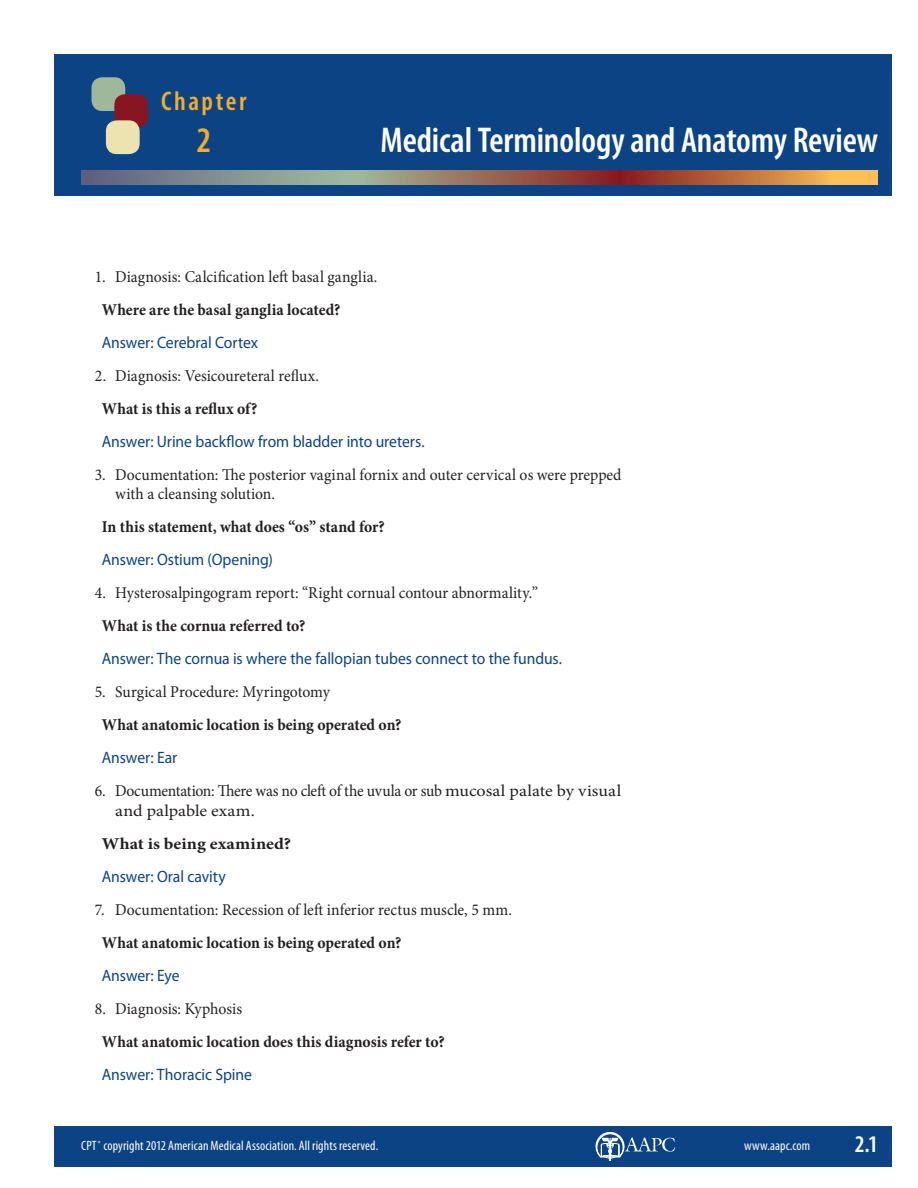
<style>
.page{position:relative;width:918px;height:1188px;background:#fff}
.page>*{position:absolute;margin:0;border:0;box-sizing:border-box;transform-origin:0 0}
.t1{font:600 condensed 36px "Myriad Pro";letter-spacing:-.005em;color:#fff}
.t2{font:600 condensed 36px "Myriad Pro";color:#f1ae2c}
.t3{font:600 condensed 27px "Myriad Pro";letter-spacing:.095em;color:#f1ae2c}
.t4{font:600 condensed 24px "Myriad Pro";color:#fff}
.t5{font:16.5px/19.5px "Minion Pro";color:#231f20;scale:.95 1}
.t6{font:700 16.5px "Minion Pro";color:#231f20;scale:.95 1}
.t7{font:16.5px "Myriad Pro";color:#0c4384;scale:.95 1}
.t8{font:700 16.5px "Minion Pro";color:#231f20;scale:1.09 1}
.t9{font:condensed 13.5px "Myriad Pro";letter-spacing:.01em;color:#fff}
</style>
<div class="page">
<div style="left:54px;top:1126px;width:837px;height:40px;background:#0c4384"></div>
<svg style="left:596px;top:1132px;width:79px;height:29px"></svg>
<div style="left:54px;top:54px;width:837px;height:142px;background:#0c4384"></div>
<div style="left:92px;top:77px;width:33px;height:34px;background:#9fb89c;border-radius:11px"></div>
<div style="left:114px;top:94px;width:34px;height:34px;background:#871622;border-radius:11px"></div>
<div style="left:106px;top:120px;width:34px;height:34px;background:#ece3b0;border-radius:11px"></div>
<svg style="left:81px;top:171px;width:797px;height:13px;background:#9e7a63"></svg>
<h2 class="t3" style="left:161px;top:90px;width:87px">Chapter</h2>
<h1 class="t2" style="left:196px;top:126px;width:16px">2</h1>
<h1 class="t1" style="left:381px;top:126px;width:499px">Medical Terminology and Anatomy Review</h1>
<p class="t5" style="left:95px;top:268px;width:299px">1. Diagnosis: Calcification left basal ganglia.</p>
<p class="t6" style="left:102px;top:303px;width:253px">Where are the basal ganglia located?</p>
<p class="t7" style="left:102px;top:336px;width:166px">Answer: Cerebral Cortex</p>
<p class="t5" style="left:95px;top:367px;width:237px">2. Diagnosis: Vesicoureteral reflux.</p>
<p class="t6" style="left:102px;top:402px;width:165px">What is this a reflux of?</p>
<p class="t7" style="left:102px;top:435px;width:341px">Answer: Urine backflow from bladder into ureters.</p>
<p class="t5" style="left:115px;top:466px;width:534px;text-indent:-20px">3. Documentation: The posterior vaginal fornix and outer cervical os were prepped with a cleansing solution.</p>
<p class="t6" style="left:102px;top:521px;width:299px">In this statement, what does “os” stand for?</p>
<p class="t7" style="left:102px;top:554px;width:182px">Answer: Ostium (Opening)</p>
<p class="t5" style="left:95px;top:585px;width:468px">4. Hysterosalpingogram report: “Right cornual contour abnormality.”</p>
<p class="t6" style="left:102px;top:620px;width:216px">What is the cornua referred to?</p>
<p class="t7" style="left:102px;top:653px;width:486px">Answer: The cornua is where the fallopian tubes connect to the fundus.</p>
<p class="t5" style="left:95px;top:684px;width:249px">5. Surgical Procedure: Myringotomy</p>
<p class="t6" style="left:102px;top:719px;width:317px">What anatomic location is being operated on?</p>
<p class="t7" style="left:102px;top:752px;width:81px">Answer: Ear</p>
<p class="t5" style="left:115px;top:783px;width:534px;text-indent:-20px">6. Documentation: There was no cleft of the uvula or sub mucosal palate by visual and palpable exam.</p>
<p class="t8" style="left:102px;top:837px;width:175px">What is being examined?</p>
<p class="t7" style="left:102px;top:870px;width:132px">Answer: Oral cavity</p>
<p class="t5" style="left:95px;top:901px;width:441px">7. Documentation: Recession of left inferior rectus muscle, 5 mm.</p>
<p class="t6" style="left:102px;top:936px;width:317px">What anatomic location is being operated on?</p>
<p class="t7" style="left:102px;top:969px;width:83px">Answer: Eye</p>
<p class="t5" style="left:95px;top:1000px;width:157px">8. Diagnosis: Kyphosis</p>
<p class="t6" style="left:102px;top:1035px;width:362px">What anatomic location does this diagnosis refer to?</p>
<p class="t7" style="left:102px;top:1068px;width:160px">Answer: Thoracic Spine</p>
<p class="t9" style="left:81px;top:1141px;width:298px">CPT<sup>®</sup> copyright 2012 American Medical Association. All rights reserved.</p>
<p class="t9" style="left:744px;top:1141px;width:68px">www.aapc.com</p>
<h3 class="t4" style="left:855px;top:1135px;width:24px">2.1</h3>
</div>
